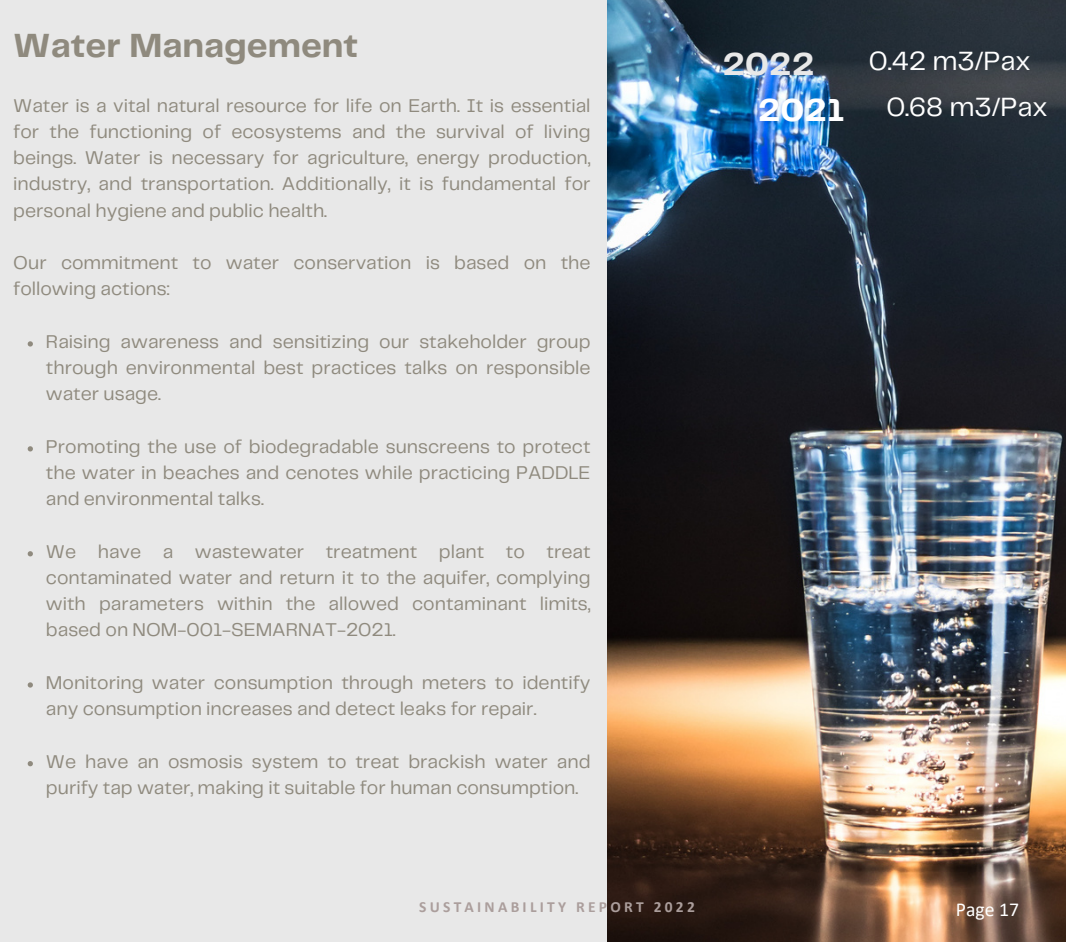
<style>
.page{position:relative;width:1066px;height:943px;background:#fff}
.page>*{position:absolute;margin:0;border:0;box-sizing:border-box;transform-origin:0 0}
.t1{font:700 34.82px "Telegraf";color:#8f8a7e}
.t2{font:700 33.07px "Telegraf";color:#e8e8e8}
.t3{font:700 33.07px "Telegraf";color:#fff}
.t4{font:27.47px "Telegraf";color:#fff}
.t5{font:19.78px "Calibri";color:#fff}
.t6{font:19.25px/26.2px "Telegraf";color:#8f8a7e;text-align:justify}
.t7{font:700 15.4px "Calibri";letter-spacing:.21em;color:#ab9e9c}
</style>
<div class="page">
<div style="left:0;top:0;width:1066px;height:941px;background:#e8e8e8"></div>
<svg style="left:28px;top:341px;width:5px;height:5px"></svg>
<svg style="left:28px;top:446px;width:5px;height:5px"></svg>
<svg style="left:28px;top:551px;width:5px;height:5px"></svg>
<svg style="left:28px;top:682px;width:5px;height:5px"></svg>
<svg style="left:28px;top:761px;width:5px;height:5px"></svg>
<img style="left:608px;top:0;width:458px;height:941px">
<p class="t1" style="left:13px;top:30px;width:346px">Water Management</p>
<p class="t6" style="left:13px;top:93px;width:579px">Water is a vital natural resource for life on Earth. It is essential for the functioning of ecosystems and the survival of living beings. Water is necessary for agriculture, energy production, industry, and transportation. Additionally, it is fundamental for personal hygiene and public health.</p>
<p class="t6" style="left:13px;top:250px;width:579px">Our commitment to water conservation is based on the following actions:</p>
<p class="t6" style="left:46px;top:329px;width:546px">Raising awareness and sensitizing our stakeholder group through environmental best practices talks on responsible water usage.</p>
<p class="t6" style="left:46px;top:434px;width:546px">Promoting the use of biodegradable sunscreens to protect the water in beaches and cenotes while practicing PADDLE and environmental talks.</p>
<p class="t6" style="left:46px;top:539px;width:546px">We have a wastewater treatment plant to treat contaminated water and return it to the aquifer, complying with parameters within the allowed contaminant limits, based on NOM-001-SEMARNAT-2021.</p>
<p class="t6" style="left:46px;top:670px;width:546px">Monitoring water consumption through meters to identify any consumption increases and detect leaks for repair.</p>
<p class="t6" style="left:46px;top:749px;width:546px">We have an osmosis system to treat brackish water and purify tap water, making it suitable for human consumption.</p>
<p class="t2" style="left:722px;top:50px;width:94px">2022</p>
<p class="t3" style="left:758px;top:96px;width:88px">2021</p>
<p class="t4" style="left:869px;top:50px;width:163px">0.42 m3/Pax</p>
<p class="t4" style="left:886px;top:95px;width:163px">0.68 m3/Pax</p>
<p class="t7" style="left:419px;top:899px;width:277px">SUSTAINABILITY REPORT 2022</p>
<p class="t5" style="left:956px;top:901px;width:65px">Page 17</p>
</div>
